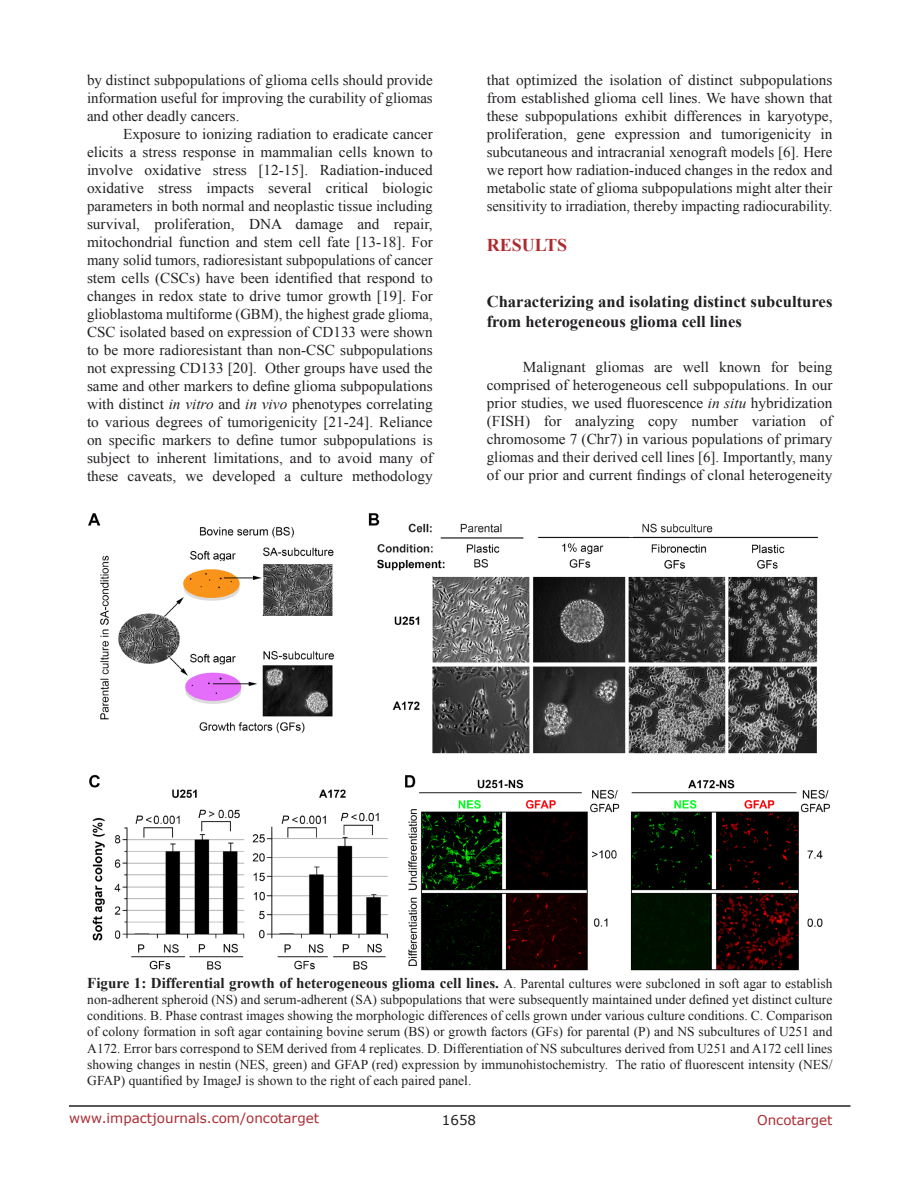
<style>
.page{position:relative;width:918px;height:1188px;background:#fff}
.page>*{position:absolute;margin:0;border:0;box-sizing:border-box;transform-origin:0 0}
.Heading{font:700 18px "Times New Roman";color:#ac2b31}
.SubHeading{font:700 16.5px/19.8px "Times New Roman";color:#221f22}
.BodyText{font:15px/18px "Times New Roman";color:#221f22;text-align:justify}
.FigureText{font:700 15px "Times New Roman";color:#221f22}
.FigureText-2{font:13.5px/16.2px "Times New Roman";color:#221f22;text-align:justify}
.t1{font:13.5px "Verdana";color:#ac2b31}
.t2{font:13.5px "Verdana";color:#221f22}
.s1{font-style:italic}
.s2{font-weight:400;font-size:13.5px}
</style>
<div class="page">
<hr style="left:69px;top:1105px;width:781px;height:2px;background:#231f20">
<img style="left:88px;top:513px;width:743px;height:457px">
<p class="BodyText" style="left:87px;top:71px;width:347px">by distinct subpopulations of glioma cells should provide information useful for improving the curability of gliomas and other deadly cancers.</p>
<p class="BodyText" style="left:87px;top:125px;width:347px;text-indent:36px">Exposure to ionizing radiation to eradicate cancer elicits a stress response in mammalian cells known to involve oxidative stress [12-15]. Radiation-induced oxidative stress impacts several critical biologic parameters in both normal and neoplastic tissue including survival, proliferation, DNA damage and repair, mitochondrial function and stem cell fate [13-18]. For many solid tumors, radioresistant subpopulations of cancer stem cells (CSCs) have been identified that respond to changes in redox state to drive tumor growth [19]. For glioblastoma multiforme (GBM), the highest grade glioma, CSC isolated based on expression of CD133 were shown to be more radioresistant than non-CSC subpopulations not expressing CD133 [20]. Other groups have used the same and other markers to define glioma subpopulations with distinct <span class="s1">in vitro</span> and <span class="s1">in vivo</span> phenotypes correlating to various degrees of tumorigenicity [21-24]. Reliance on specific markers to define tumor subpopulations is subject to inherent limitations, and to avoid many of these caveats, we developed a culture methodology</p>
<p class="BodyText" style="left:487px;top:71px;width:347px">that optimized the isolation of distinct subpopulations from established glioma cell lines. We have shown that these subpopulations exhibit differences in karyotype, proliferation, gene expression and tumorigenicity in subcutaneous and intracranial xenograft models [6]. Here we report how radiation-induced changes in the redox and metabolic state of glioma subpopulations might alter their sensitivity to irradiation, thereby impacting radiocurability.</p>
<p class="Heading" style="left:487px;top:233px;width:82px">RESULTS</p>
<p class="SubHeading" style="left:487px;top:291px;width:347px">Characterizing and isolating distinct subcultures from heterogeneous glioma cell lines</p>
<p class="BodyText" style="left:487px;top:357px;width:347px;text-indent:36px">Malignant gliomas are well known for being comprised of heterogeneous cell subpopulations. In our prior studies, we used fluorescence <span class="s1">in situ</span> hybridization (FISH) for analyzing copy number variation of chromosome 7 (Chr7) in various populations of primary gliomas and their derived cell lines [6]. Importantly, many of our prior and current findings of clonal heterogeneity</p>
<p class="FigureText" style="left:87px;top:972px;width:747px">Figure 1: Differential growth of heterogeneous glioma cell lines. <span class="s2">A. Parental cultures were subcloned in soft agar to establish</span></p>
<p class="FigureText-2" style="left:87px;top:991px;width:747px">non-adherent spheroid (NS) and serum-adherent (SA) subpopulations that were subsequently maintained under defined yet distinct culture conditions. B. Phase contrast images showing the morphologic differences of cells grown under various culture conditions. C. Comparison of colony formation in soft agar containing bovine serum (BS) or growth factors (GFs) for parental (P) and NS subcultures of U251 and A172. Error bars correspond to SEM derived from 4 replicates. D. Differentiation of NS subcultures derived from U251 and A172 cell lines showing changes in nestin (NES, green) and GFAP (red) expression by immunohistochemistry. The ratio of fluorescent intensity (NES/ GFAP) quantified by ImageJ is shown to the right of each paired panel.</p>
<p class="t1" style="left:69px;top:1109px;width:252px">www.impactjournals.com/oncotarget</p>
<p class="t2" style="left:442px;top:1111px;width:36px">1658</p>
<p class="t1" style="left:757px;top:1111px;width:77px">Oncotarget</p>
</div>
